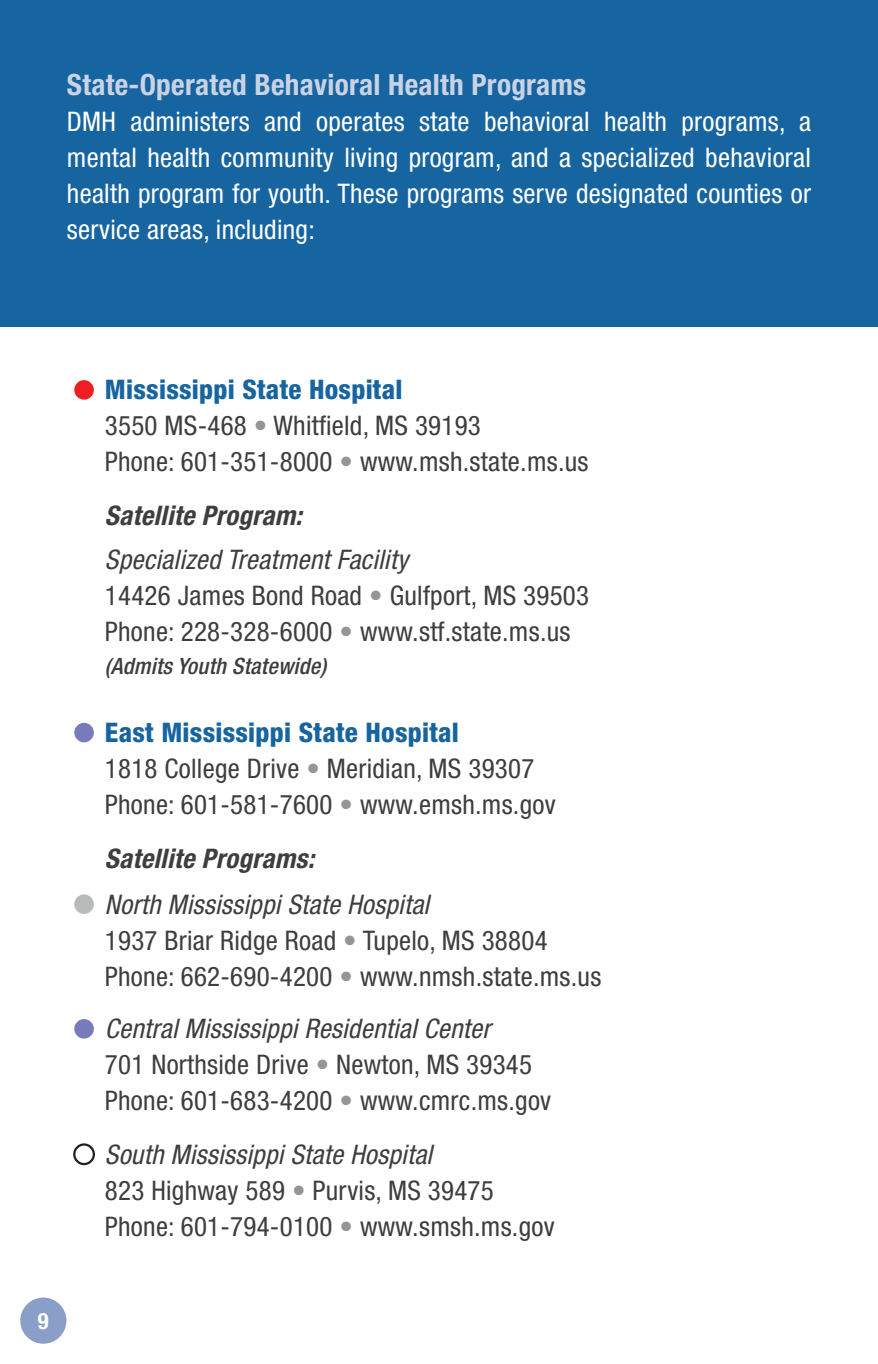
<style>
.page{position:relative;width:878px;height:1364px;background:#fff}
.page>*{position:absolute;margin:0;border:0;box-sizing:border-box;transform-origin:0 0}
.t1{font:700 condensed 29.25px "Helvetica Neue LT Std";letter-spacing:.01em;color:#cad2e5}
.t2{font:condensed 27px "Helvetica Neue LT Std";letter-spacing:.01em;color:#3e3e3f}
.t3{font:condensed 27px/36px "Helvetica Neue LT Std";letter-spacing:.01em;color:#fff;text-align:justify}
.t4{font:italic condensed 27px "Helvetica Neue LT Std";letter-spacing:.01em;color:#3e3e3f}
.t5{font:800 condensed 27px "Helvetica Neue LT Std";letter-spacing:.01em;color:#1765a0}
.t6{font:italic 700 condensed 27px "Helvetica Neue LT Std";letter-spacing:.01em;color:#3e3e3f}
.t7{font:italic 500 condensed 22.5px "Helvetica Neue LT Std";letter-spacing:.01em;color:#3e3e3f}
.t8{font:700 condensed 22.5px "Helvetica Neue LT Std";color:#fff}
.s1{color:#939598}
</style>
<div class="page">
<div style="left:0;top:0;width:878px;height:326px;background:#1765a0"></div>
<div style="left:74px;top:380px;width:20px;height:20px;background:#ee1f23;border-radius:50%"></div>
<div style="left:74px;top:723px;width:20px;height:19px;background:#787bbb;border-radius:50%"></div>
<div style="left:74px;top:894px;width:20px;height:20px;background:#b9baba;border-radius:50%"></div>
<div style="left:74px;top:1019px;width:20px;height:19px;background:#787bbb;border-radius:50%"></div>
<div style="left:73px;top:1143px;width:22px;height:22px;border:2px solid #231f20;border-radius:50%"></div>
<div style="left:20px;top:1297px;width:46px;height:46px;background:#8a9fc7;border-radius:50%"></div>
<p class="t1" style="left:67px;top:67px;width:520px">State-Operated Behavioral Health Programs</p>
<p class="t3" style="left:67px;top:103px;width:745px">DMH administers and operates state behavioral health programs, a mental health community living program, and a specialized behavioral health program for youth. These programs serve designated counties or service areas, including:</p>
<p class="t8" style="left:38px;top:1307px;width:12px">9</p>
<p class="t5" style="left:105px;top:373px;width:299px">Mississippi State Hospital</p>
<p class="t2" style="left:105px;top:410px;width:377px">3550 MS-468 <span class="s1">•</span> Whitfield, MS 39193</p>
<p class="t2" style="left:105px;top:446px;width:485px">Phone: 601-351-8000 <span class="s1">•</span> www.msh.state.ms.us</p>
<p class="t6" style="left:105px;top:499px;width:198px">Satellite Program:</p>
<p class="t4" style="left:105px;top:544px;width:304px">Specialized Treatment Facility</p>
<p class="t2" style="left:105px;top:580px;width:485px">14426 James Bond Road <span class="s1">•</span> Gulfport, MS 39503</p>
<p class="t2" style="left:105px;top:616px;width:467px">Phone: 228-328-6000 <span class="s1">•</span> www.stf.state.ms.us</p>
<p class="t7" style="left:105px;top:652px;width:223px">(Admits Youth Statewide)</p>
<p class="t5" style="left:105px;top:715px;width:355px">East Mississippi State Hospital</p>
<p class="t2" style="left:105px;top:753px;width:431px">1818 College Drive <span class="s1">•</span> Meridian, MS 39307</p>
<p class="t2" style="left:105px;top:789px;width:452px">Phone: 601-581-7600 <span class="s1">•</span> www.emsh.ms.gov</p>
<p class="t6" style="left:105px;top:841px;width:211px">Satellite Programs:</p>
<p class="t4" style="left:105px;top:888px;width:326px">North Mississippi State Hospital</p>
<p class="t2" style="left:105px;top:924px;width:444px">1937 Briar Ridge Road <span class="s1">•</span> Tupelo, MS 38804</p>
<p class="t2" style="left:105px;top:960px;width:498px">Phone: 662-690-4200 <span class="s1">•</span> www.nmsh.state.ms.us</p>
<p class="t4" style="left:105px;top:1013px;width:387px">Central Mississippi Residential Center</p>
<p class="t2" style="left:105px;top:1049px;width:428px">701 Northside Drive <span class="s1">•</span> Newton, MS 39345</p>
<p class="t2" style="left:105px;top:1085px;width:448px">Phone: 601-683-4200 <span class="s1">•</span> www.cmrc.ms.gov</p>
<p class="t4" style="left:105px;top:1138px;width:328px">South Mississippi State Hospital</p>
<p class="t2" style="left:105px;top:1174px;width:390px">823 Highway 589 <span class="s1">•</span> Purvis, MS 39475</p>
<p class="t2" style="left:105px;top:1210px;width:451px">Phone: 601-794-0100 <span class="s1">•</span> www.smsh.ms.gov</p>
</div>
